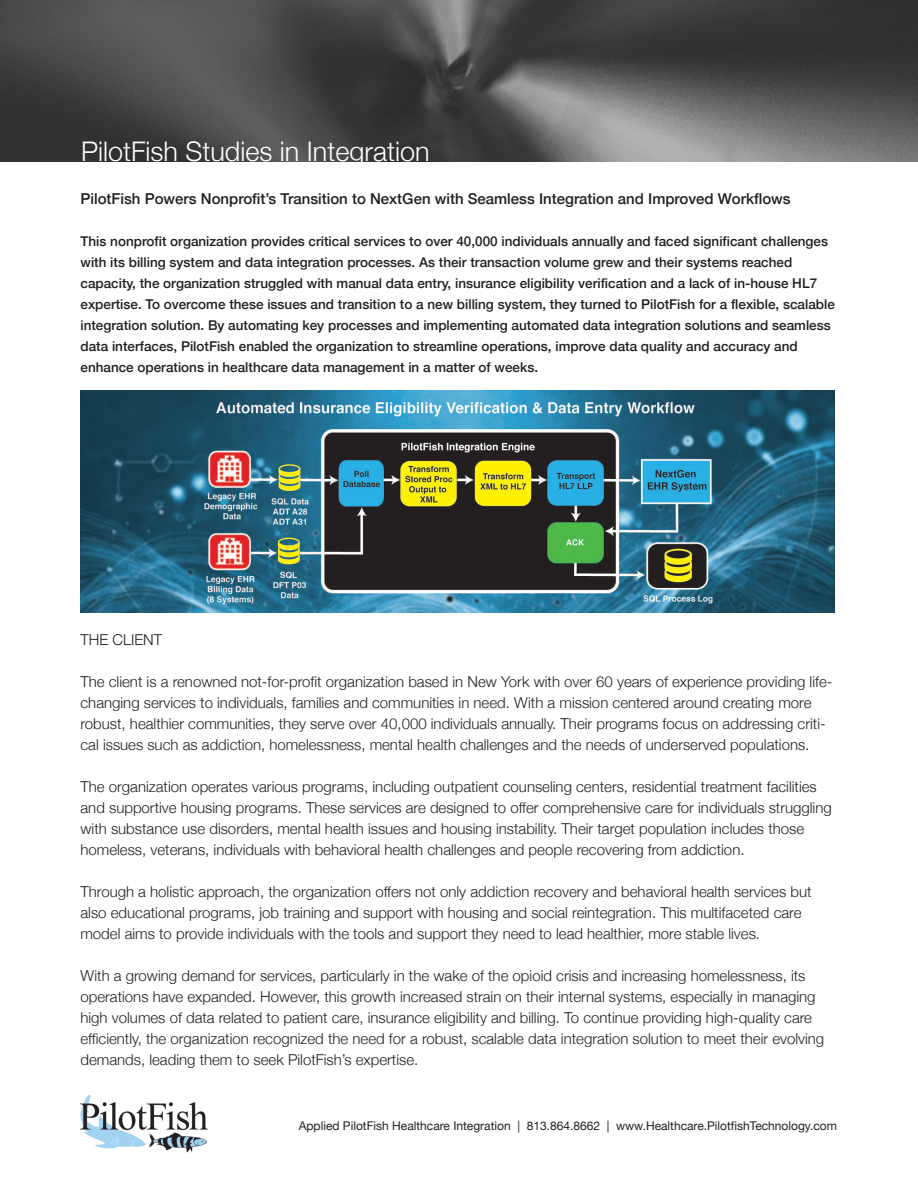
<style>
.page{position:relative;width:918px;height:1188px;background:#fff}
.page>*{position:absolute;margin:0;border:0;box-sizing:border-box;transform-origin:0 0}
.t1{font:300 27px "Helvetica Neue";color:#fff}
.t2{font:300 15px/21px "Helvetica Neue";color:#231f20}
.t3{font:500 15px "Helvetica Neue";color:#231f20}
.t4{font:500 13.5px/21px "Helvetica Neue";color:#231f20}
.t5{font:12px "Helvetica Neue";color:#231f20}
</style>
<div class="page">
<img style="left:0;top:0;width:918px;height:162px">
<img style="left:81px;top:391px;width:754px;height:222px">
<img style="left:81px;top:1094px;width:126px;height:59px">
<h1 class="t1" style="left:81px;top:135px;width:350px">PilotFish Studies in integration</h1>
<p class="t3" style="left:81px;top:189px;width:712px">PilotFish Powers Nonprofit’s Transition to NextGen with Seamless Integration and Improved Workflows</p>
<p class="t4" style="left:81px;top:230px;width:756px">This nonprofit organization provides critical services to over 40,000 individuals annually and faced significant challenges with its billing system and data integration processes. As their transaction volume grew and their systems reached capacity, the organization struggled with manual data entry, insurance eligibility verification and a lack of in-house HL7 expertise. To overcome these issues and transition to a new billing system, they turned to PilotFish for a flexible, scalable integration solution. By automating key processes and implementing automated data integration solutions and seamless data interfaces, PilotFish enabled the organization to streamline operations, improve data quality and accuracy and enhance operations in healthcare data management in a matter of weeks.</p>
<p class="t2" style="left:81px;top:628px;width:83px">The ClienT</p>
<p class="t2" style="left:80px;top:670px;width:753px">The client is a renowned not-for-profit organization based in new York with over 60 years of experience providing life&shy;changing services to individuals, families and communities in need. With a mission centered around creating more robust, healthier communities, they serve over 40,000 individuals annually. Their programs focus on addressing criti&shy;cal issues such as addiction, homelessness, mental health challenges and the needs of underserved populations.</p>
<p class="t2" style="left:81px;top:775px;width:753px">The organization operates various programs, including outpatient counseling centers, residential treatment facilities and supportive housing programs. These services are designed to offer comprehensive care for individuals struggling with substance use disorders, mental health issues and housing instability. Their target population includes those homeless, veterans, individuals with behavioral health challenges and people recovering from addiction.</p>
<p class="t2" style="left:80px;top:880px;width:733px">Through a holistic approach, the organization offers not only addiction recovery and behavioral health services but also educational programs, job training and support with housing and social reintegration. This multifaceted care model aims to provide individuals with the tools and support they need to lead healthier, more stable lives.</p>
<p class="t2" style="left:80px;top:964px;width:745px">With a growing demand for services, particularly in the wake of the opioid crisis and increasing homelessness, its operations have expanded. however, this growth increased strain on their internal systems, especially in managing high volumes of data related to patient care, insurance eligibility and billing. To continue providing high-quality care efficiently, the organization recognized the need for a robust, scalable data integration solution to meet their evolving demands, leading them to seek PilotFish’s expertise.</p>
<p class="t5" style="left:299px;top:1118px;width:540px">Applied PilotFish Healthcare Integration | 813.864.8662 | www.Healthcare.PilotfishTechnology.com</p>
</div>
